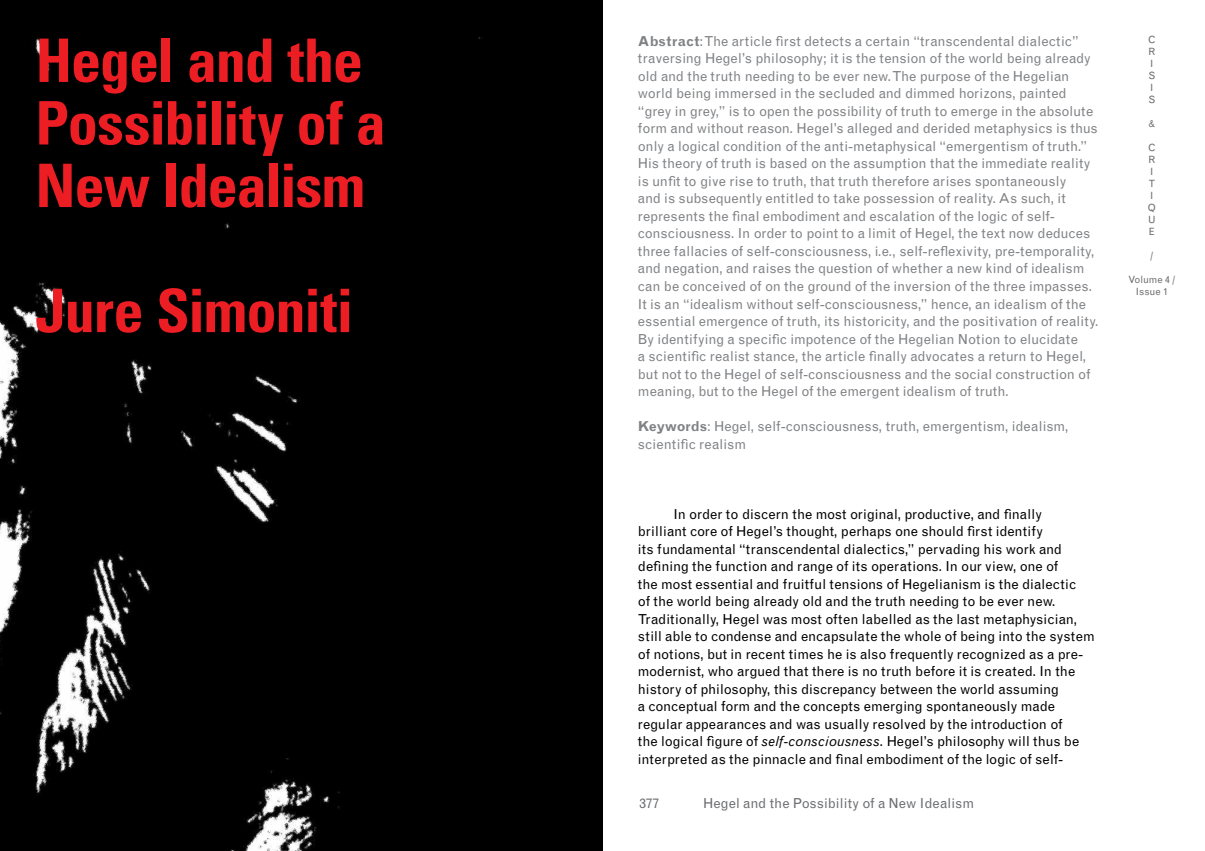
<style>
.page{position:relative;width:1205px;height:851px;background:#fff}
.page>*{position:absolute;margin:0;border:0;box-sizing:border-box;transform-origin:0 0}
.t1{font:700 condensed 60px/62.5px "Univers";letter-spacing:-.015em;color:#ed1d24}
.t2{font:13.75px/17.5px "Grotesque";color:#808285}
.t3{font:13.75px/17.5px "Grotesque";letter-spacing:-.005em;color:#000}
.t4{font:13.75px "Grotesque";color:#6d6e71}
.t5{font:10px/12px "Grotesque";letter-spacing:-.01em;color:#6d6e71}
.s1{font-weight:700}
.s2{font-style:italic}
</style>
<div class="page">
<div style="left:0;top:0;width:602px;height:850px;background:#000"></div>
<h1 class="t1" style="left:35px;top:28px;width:352px">Hegel and the<br>Possibility of a<br>New Idealism</h1>
<h1 class="t1" style="left:35px;top:278px;width:319px">Jure Simoniti</h1>
<p class="t2" style="left:638px;top:32px;width:462px"><span class="s1">Abstract</span>: The article first detects a certain “transcendental dialectic” traversing Hegel’s philosophy; it is the tension of the world being already old and the truth needing to be ever new. The purpose of the Hegelian world being immersed in the secluded and dimmed horizons, painted “grey in grey,” is to open the possibility of truth to emerge in the absolute form and without reason. Hegel’s alleged and derided metaphysics is thus only a logical condition of the anti-metaphysical “emergentism of truth.” His theory of truth is based on the assumption that the immediate reality is unfit to give rise to truth, that truth therefore arises spontaneously<br>and is subsequently entitled to take possession of reality. As such, it represents the final embodiment and escalation of the logic of self&shy;consciousness. In order to point to a limit of Hegel, the text now deduces three fallacies of self-consciousness, i.e., self-reflexivity, pre-temporality, and negation, and raises the question of whether a new kind of idealism can be conceived of on the ground of the inversion of the three impasses.<br>It is an “idealism without self-consciousness,” hence, an idealism of the essential emergence of truth, its historicity, and the positivation of reality.<br>By identifying a specific impotence of the Hegelian Notion to elucidate<br>a scientific realist stance, the article finally advocates a return to Hegel, but not to the Hegel of self-consciousness and the social construction of meaning, but to the Hegel of the emergent idealism of truth.</p>
<p class="t2" style="left:638px;top:417px;width:432px"><span class="s1">Keywords</span>: Hegel, self-consciousness, truth, emergentism, idealism, scientific realism</p>
<p class="t3" style="left:638px;top:505px;width:458px;text-indent:35px">In order to discern the most original, productive, and finally<br>brilliant core of Hegel’s thought, perhaps one should first identify<br>its fundamental “transcendental dialectics,” pervading his work and defining the function and range of its operations. In our view, one of<br>the most essential and fruitful tensions of Hegelianism is the dialectic<br>of the world being already old and the truth needing to be ever new.<br>Traditionally, Hegel was most often labelled as the last metaphysician, still able to condense and encapsulate the whole of being into the system of notions, but in recent times he is also frequently recognized as a pre&shy;modernist, who argued that there is no truth before it is created. In the history of philosophy, this discrepancy between the world assuming<br>a conceptual form and the concepts emerging spontaneously made regular appearances and was usually resolved by the introduction of<br>the logical figure of <span class="s2">self-consciousness</span>. Hegel’s philosophy will thus be interpreted as the pinnacle and final embodiment of the logic of self-</p>
<p class="t4" style="left:703px;top:795px;width:273px">Hegel and the Possibility of a New Idealism</p>
<p class="t4" style="left:639px;top:795px;width:21px">377</p>
<p class="t5" style="left:1148px;top:34px;width:9px">C<br>R<br>I<br>S<br>I<br>S</p>
<p class="t5" style="left:1148px;top:118px;width:8px">&amp;</p>
<p class="t5" style="left:1148px;top:142px;width:10px">C<br>R<br>I<br>T<br>I<br>Q<br>U<br>E</p>
<p class="t5" style="left:1150px;top:250px;width:5px">/</p>
<p class="t5" style="left:1128px;top:274px;width:49px;text-align:center">Volume 4 /<br>Issue 1</p>
</div>
